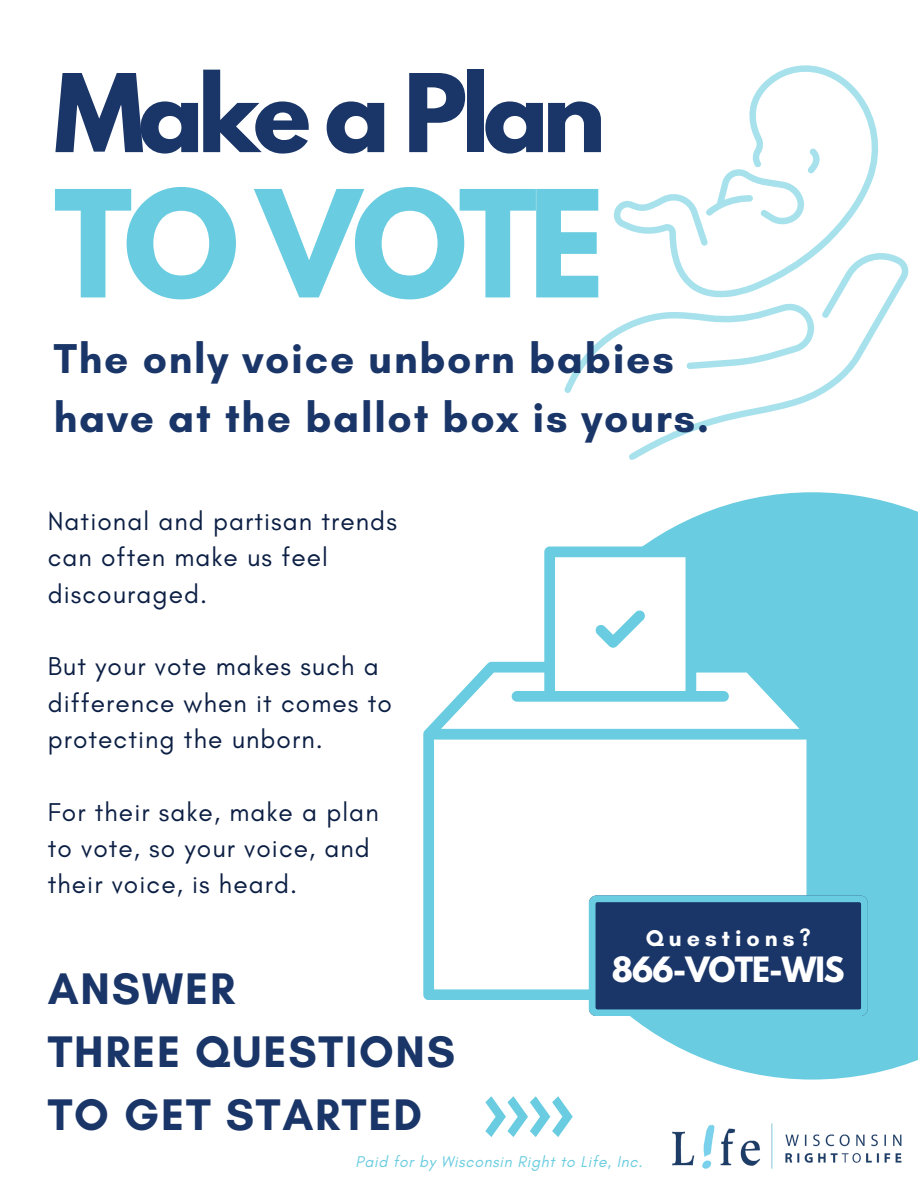
<style>
.page{position:relative;width:918px;height:1188px;background:#fff}
.page>*{position:absolute;margin:0;border:0;box-sizing:border-box;transform-origin:0 0}
.t1{font:700 131.55px "League Spartan";letter-spacing:-.065em;color:#69cce0}
.t2{font:700 95.85px "League Spartan";letter-spacing:-.065em;color:#1a3668}
.t3{font:700 45px/62.8px "Glacial Indifference";letter-spacing:.04em;color:#1a3668}
.t4{font:700 42.45px/58.8px "Glacial Indifference";letter-spacing:.04em;color:#1a3668}
.t5{font:700 30.9px "League Spartan";letter-spacing:-.03em;color:#fff}
.t6{font:26.25px/36.3px "Glacial Indifference";letter-spacing:.04em;color:#0c1f44}
.t7{font:700 23.25px "Glacial Indifference";letter-spacing:.215em;color:#fff}
.t8{font:italic 15.9px "Glacial Indifference";letter-spacing:.04em;color:#69cce0}
</style>
<div class="page">
<svg style="left:548px;top:492px;width:370px;height:588px;fill:#69cce0"></svg>
<svg style="left:423px;top:547px;width:394px;height:453px"></svg>
<svg style="left:589px;top:895px;width:279px;height:121px;background:#264d7a"></svg>
<svg style="left:485px;top:1096px;width:88px;height:41px"></svg>
<svg style="left:613px;top:65px;width:266px;height:183px"></svg>
<svg style="left:704px;top:148px;width:118px;height:84px"></svg>
<svg style="left:629px;top:248px;width:280px;height:212px"></svg>
<svg style="left:564px;top:292px;width:255px;height:101px"></svg>
<img style="left:672px;top:1123px;width:230px;height:46px">
<h2 class="t2" style="left:54px;top:66px;width:553px">Make a Plan</h2>
<h1 class="t1" style="left:54px;top:179px;width:552px">TO VOTE</h1>
<p class="t4" style="left:54px;top:329px;width:657px">The only voice unborn babies have at the ballot box is yours.</p>
<h6 class="t6" style="left:48px;top:502px;width:351px">National and partisan trends can often make us feel discouraged.</h6>
<p class="t6" style="left:48px;top:648px;width:346px">But your vote makes such a difference when it comes to protecting the unborn.</p>
<p class="t6" style="left:48px;top:793px;width:332px">For their sake, make a plan to vote, so your voice, and their voice, is heard.</p>
<h5 class="t3" style="left:48px;top:957px;width:189px">ANSWER</h5>
<h6 class="t3" style="left:48px;top:1020px;width:409px">THREE QUESTIONS<br>TO GET STARTED</h6>
<p class="t7" style="left:646px;top:924px;width:167px">Questions?</p>
<p class="t5" style="left:612px;top:954px;width:234px">866-VOTE-WIS</p>
<h3 class="t8" style="left:355px;top:1152px;width:289px">Paid for by Wisconsin Right to Life, Inc.</h3>
</div>
